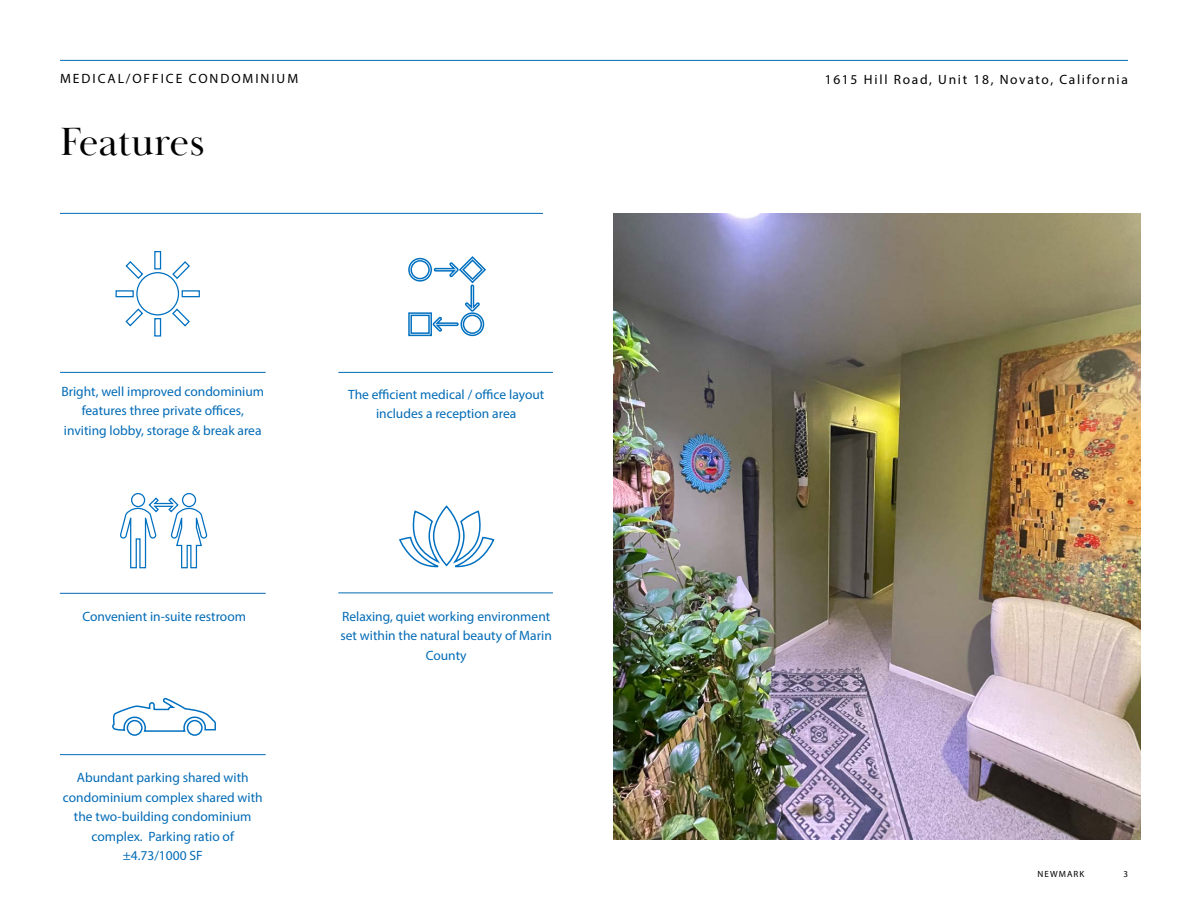
<style>
.page{position:relative;width:1188px;height:918px;background:#fff}
.page>*{position:absolute;margin:0;border:0;box-sizing:border-box;transform-origin:0 0}
.t1{font:40.5px "Baskerville Display PT";color:#000}
.t2{font:13.5px/19.5px "Myriad Pro";color:#026bb6;text-align:center}
.t3{font:13.5px "Myriad Pro";letter-spacing:.125em;color:#000}
.t4{font:13.5px "Myriad Pro";letter-spacing:.145em;color:#000}
.t5{font:9px "Myriad Pro";letter-spacing:.125em;color:#000}
</style>
<div class="page">
<img style="left:613px;top:213px;width:528px;height:626px">
<hr style="left:338px;top:372px;width:215px;height:1px;background:#026bb6">
<hr style="left:60px;top:372px;width:206px;height:1px;background:#026bb6">
<hr style="left:60px;top:213px;width:483px;height:1px;background:#026bb6">
<hr style="left:338px;top:593px;width:215px;height:1px;background:#026bb6">
<hr style="left:60px;top:754px;width:206px;height:1px;background:#026bb6">
<hr style="left:60px;top:593px;width:206px;height:1px;background:#026bb6">
<div style="left:116px;top:290px;width:18px;height:7px;border:1px solid #0070c0"></div>
<div style="left:182px;top:290px;width:18px;height:7px;border:1px solid #0070c0"></div>
<div style="left:136px;top:272px;width:43px;height:43px;border:1px solid #0070c0;border-radius:50%"></div>
<div style="left:154px;top:318px;width:7px;height:19px;border:1px solid #0070c0"></div>
<div style="left:154px;top:251px;width:7px;height:19px;border:1px solid #0070c0"></div>
<svg style="left:125px;top:308px;width:19px;height:19px"></svg>
<svg style="left:171px;top:261px;width:19px;height:19px"></svg>
<svg style="left:125px;top:261px;width:19px;height:19px"></svg>
<svg style="left:171px;top:308px;width:19px;height:19px"></svg>
<svg style="left:408px;top:256px;width:78px;height:81px"></svg>
<div style="left:131px;top:493px;width:14px;height:14px;border:1px solid #0070c0;border-radius:50%"></div>
<div style="left:182px;top:493px;width:14px;height:14px;border:1px solid #0070c0;border-radius:50%"></div>
<svg style="left:120px;top:497px;width:88px;height:72px"></svg>
<svg style="left:399px;top:509px;width:96px;height:59px"></svg>
<div style="left:433px;top:506px;width:27px;height:60px;border:1px solid #0070c0;border-radius:50%"></div>
<div style="left:127px;top:720px;width:16px;height:16px;border:1px solid #0070c0;border-radius:50%"></div>
<svg style="left:112px;top:697px;width:104px;height:36px"></svg>
<div style="left:187px;top:720px;width:16px;height:16px;border:1px solid #0070c0;border-radius:50%"></div>
<hr style="left:60px;top:60px;width:1068px;height:1px;background:#026bb6">
<p class="t4" style="left:60px;top:70px;width:240px">MEDICAL/OFFICE CONDOMINIUM</p>
<p class="t3" style="left:825px;top:71px;width:305px">1615 Hill Road, Unit 18, Novato, California</p>
<h1 class="t1" style="left:60px;top:117px;width:146px">Features</h1>
<p class="t2" style="left:61px;top:381px;width:204px">Bright, well improved condominium features three private offices, inviting lobby, storage &amp; break area</p>
<p class="t2" style="left:348px;top:384px;width:198px">The efficient medical / office layout includes a reception area</p>
<p class="t2" style="left:82px;top:607px;width:165px">Convenient in-suite restroom</p>
<p class="t2" style="left:63px;top:768px;width:201px">Abundant parking shared with condominium complex shared with the two-building condominium complex. Parking ratio of ±4.73/1000 SF</p>
<p class="t2" style="left:341px;top:606px;width:213px">Relaxing, quiet working environment set within the natural beauty of Marin<br>County</p>
<p class="t5" style="left:1037px;top:868px;width:49px">NEWMARK</p>
<p class="t5" style="left:1123px;top:868px;width:6px">3</p>
</div>
